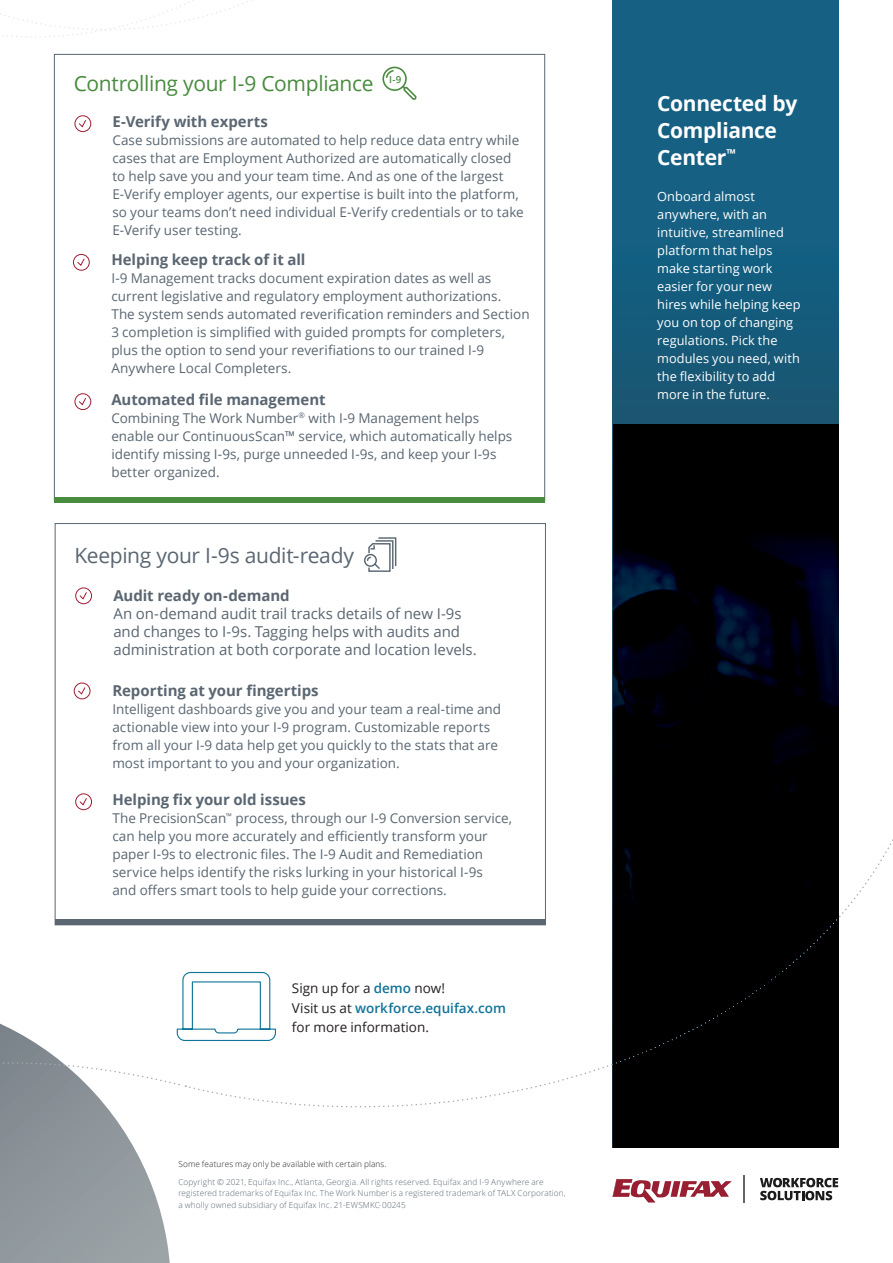
<style>
.page{position:relative;width:893px;height:1263px;background:#fff}
.page>*{position:absolute;margin:0;border:0;box-sizing:border-box;transform-origin:0 0}
.Body_Copy_-_Paragrap{font:21px "Open Sans";letter-spacing:-.015em;color:#498b3f}
.Body_Copy_-_Paragrap-2{font:700 21px/27px "Open Sans";letter-spacing:-.015em;color:#fff}
.Body_Copy_-_Paragrap-3{font:21px "Open Sans";letter-spacing:-.015em;color:#5a6671}
.Body_Copy_-_Paragrap-4{font:700 15px "Open Sans";letter-spacing:-.005em;color:#5a6671}
.Body_Copy_-_1st_Para{font:15px/18px "Open Sans";letter-spacing:-.005em;color:#5a6671}
.Body_Copy_-_1st_Para-2{font:13.5px/18px "Open Sans";color:#5a6671}
.Call_to_Action{font:13.5px/19.5px "Open Sans";color:#231f20}
.Body_Copy_-_Paragrap-5{font:12.75px/18px "Open Sans";letter-spacing:.005em;color:#fff}
.Footnote{font:600 9.75px "Open Sans";color:#498b3f}
.Copyright{font:300 8.25px/11.2px "Open Sans";letter-spacing:.015em;color:#5a6671}
.Footnote-2{font:300 8.25px "Open Sans";letter-spacing:.015em;color:#231f20}
.s1{font-weight:600;color:#107499}
</style>
<div class="page">
<div style="left:612px;top:0;width:227px;height:1148px;background:linear-gradient(to right,#165d7e,#165d7e)"></div>
<svg style="left:0;top:1108px;width:170px;height:155px;background:#9fa6aa"></svg>
<svg style="left:188px;top:819px;width:705px;height:328px"></svg>
<div style="left:55px;top:497px;width:490px;height:6px;background:#498b3f"></div>
<div style="left:74px;top:115px;width:17px;height:17px;border:1px solid #9f1c33;border-radius:50%"></div>
<svg style="left:78px;top:120px;width:8px;height:8px"></svg>
<div style="left:73px;top:254px;width:17px;height:17px;border:1px solid #9f1c33;border-radius:50%"></div>
<svg style="left:76px;top:257px;width:9px;height:9px"></svg>
<div style="left:74px;top:393px;width:17px;height:17px;border:1px solid #9f1c33;border-radius:50%"></div>
<svg style="left:78px;top:398px;width:8px;height:8px"></svg>
<div style="left:56px;top:919px;width:490px;height:6px;background:#5a6671"></div>
<div style="left:75px;top:587px;width:17px;height:17px;border:1px solid #9f1c33;border-radius:50%"></div>
<svg style="left:79px;top:592px;width:8px;height:8px"></svg>
<div style="left:74px;top:682px;width:17px;height:17px;border:1px solid #9f1c33;border-radius:50%"></div>
<svg style="left:78px;top:687px;width:8px;height:8px"></svg>
<div style="left:75px;top:793px;width:17px;height:17px;border:1px solid #9f1c33;border-radius:50%"></div>
<svg style="left:79px;top:798px;width:8px;height:8px"></svg>
<div style="left:382px;top:67px;width:25px;height:24px;border:2px solid #498b3f;border-radius:50%"></div>
<svg style="left:0;top:0;width:395px;height:105px"></svg>
<svg style="left:401px;top:84px;width:16px;height:16px"></svg>
<svg style="left:364px;top:537px;width:33px;height:35px"></svg>
<svg style="left:0;top:971px;width:277px;height:137px"></svg>
<img style="left:613px;top:425px;width:225px;height:723px">
<svg style="left:760px;top:1178px;width:78px;height:22px"></svg>
<svg style="left:744px;top:1175px;width:1px;height:28px"></svg>
<svg style="left:612px;top:1179px;width:120px;height:23px"></svg>
<p class="Body_Copy_-_Paragrap" style="left:74px;top:69px;width:301px">Controlling your I-9 Compliance</p>
<p class="Body_Copy_-_Paragrap-4" style="left:112px;top:111px;width:157px">E-Verify with experts</p>
<p class="Body_Copy_-_1st_Para-2" style="left:112px;top:130px;width:413px">Case submissions are automated to help reduce data entry while cases that are Employment Authorized are automatically closed to help save you and your team time. And as one of the largest E-Verify employer agents, our expertise is built into the platform, so your teams don’t need individual E-Verify credentials or to take E-Verify user testing.</p>
<p class="Body_Copy_-_Paragrap-4" style="left:111px;top:249px;width:196px">Helping keep track of it all</p>
<p class="Body_Copy_-_1st_Para-2" style="left:111px;top:269px;width:420px">I-9 Management tracks document expiration dates as well as current legislative and regulatory employment authorizations.<br>The system sends automated reverification reminders and Section 3 completion is simplified with guided prompts for completers, plus the option to send your reverifiations to our trained I-9<br>Anywhere Local Completers.</p>
<p class="Body_Copy_-_Paragrap-4" style="left:111px;top:389px;width:216px">Automated file management</p>
<p class="Body_Copy_-_1st_Para-2" style="left:111px;top:408px;width:403px">Combining The Work Number<sup>®</sup> with I-9 Management helps enable our ContinuousScan™ service, which automatically helps identify missing I-9s, purge unneeded I-9s, and keep your I-9s better organized.</p>
<p class="Footnote" style="left:389px;top:73px;width:14px">I-9</p>
<p class="Body_Copy_-_Paragrap-3" style="left:74px;top:541px;width:281px">Keeping your I-9s audit-ready</p>
<p class="Body_Copy_-_Paragrap-4" style="left:113px;top:585px;width:178px">Audit ready on-demand</p>
<p class="Body_Copy_-_1st_Para" style="left:113px;top:604px;width:365px">An on-demand audit trail tracks details of new I-9s and changes to I-9s. Tagging helps with audits and administration at both corporate and location levels.</p>
<p class="Body_Copy_-_Paragrap-4" style="left:112px;top:680px;width:208px">Reporting at your fingertips</p>
<p class="Body_Copy_-_1st_Para-2" style="left:112px;top:699px;width:390px">Intelligent dashboards give you and your team a real-time and actionable view into your I-9 program. Customizable reports from all your I-9 data help get you quickly to the stats that are most important to you and your organization.</p>
<p class="Body_Copy_-_Paragrap-4" style="left:112px;top:789px;width:195px">Helping fix your old issues</p>
<p class="Body_Copy_-_1st_Para-2" style="left:112px;top:809px;width:401px">The PrecisionScan<sup>™</sup> process, through our I-9 Conversion service, can help you more accurately and efficiently transform your paper I-9s to electronic files. The I-9 Audit and Remediation service helps identify the risks lurking in your historical I-9s<br>and offers smart tools to help guide your corrections.</p>
<p class="Call_to_Action" style="left:292px;top:978px;width:215px">Sign up for a <span class="s1">demo</span> now!<br>Visit us at <span class="s1">workforce.equifax.com </span>for more information.</p>
<p class="Footnote-2" style="left:178px;top:1158px;width:210px">Some features may only be available with certain plans.</p>
<p class="Copyright" style="left:178px;top:1176px;width:389px">Copyright © 2021, Equifax Inc., Atlanta, Georgia. All rights reserved. Equifax and I-9 Anywhere are registered trademarks of Equifax Inc. The Work Number is a registered trademark of TALX Corporation, a wholly owned subsidiary of Equifax Inc. 21-EWSMKC-00245</p>
<p class="Body_Copy_-_Paragrap-2" style="left:657px;top:90px;width:142px">Connected by<br>Compliance<br>Center<sup>™</sup></p>
<p class="Body_Copy_-_Paragrap-5" style="left:657px;top:187px;width:145px">Onboard almost anywhere, with an intuitive, streamlined platform that helps make starting work easier for your new hires while helping keep you on top of changing regulations. Pick the modules you need, with the flexibility to add more in the future.</p>
</div>
